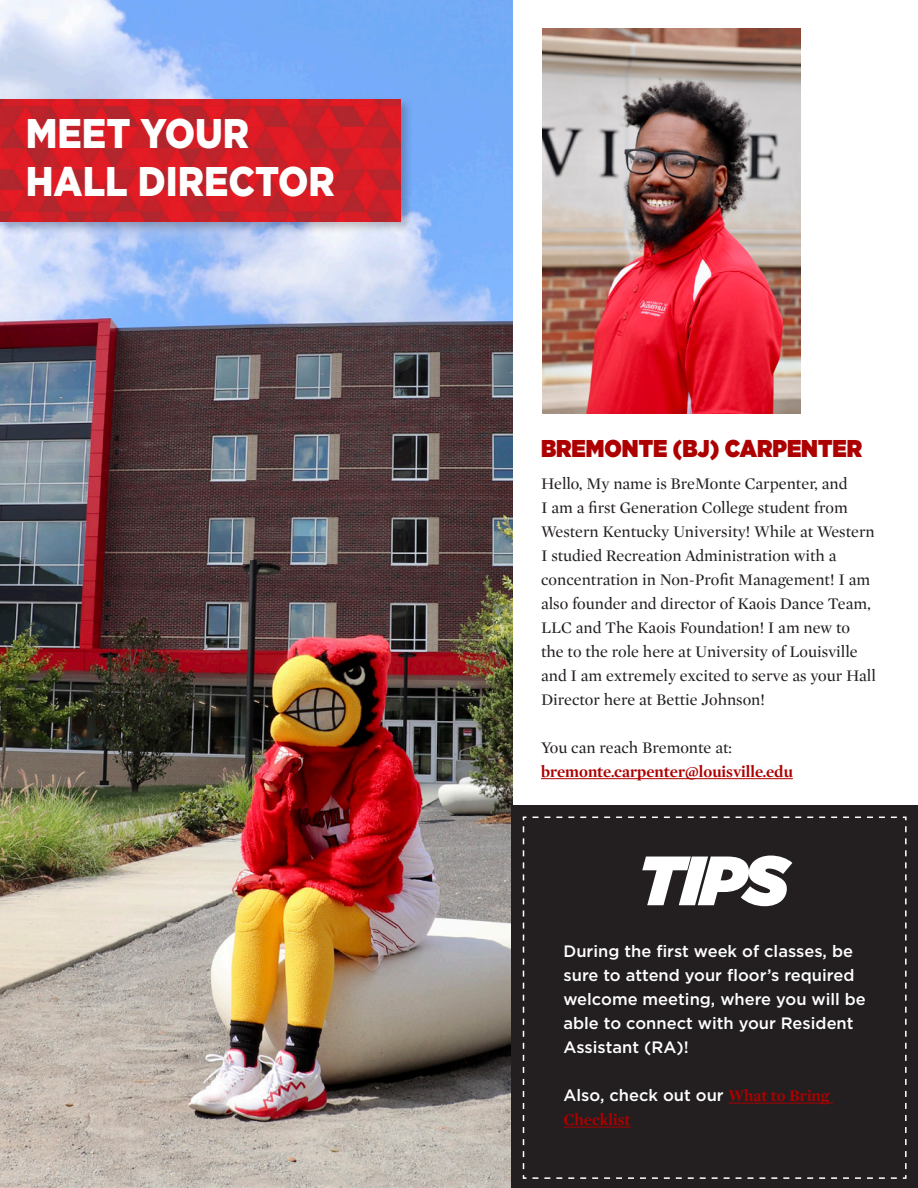
<style>
.page{position:relative;width:918px;height:1188px;background:#fff}
.page>*{position:absolute;margin:0;border:0;box-sizing:border-box;transform-origin:0 0}
.t1{font:italic 900 69.6px "Gotham";color:#fff}
.t2{font:900 41.4px "Gotham";color:#fff;scale:.88 1}
.Headers_Ultra{font:900 24.3px "Gotham";color:#ad0000;scale:.88 1}
.Paragraph_Mercury{font:16.5px/24px "Mercury Display";color:#231f20}
.Paragraph_Mercury-2{font:500 16.5px/24px "Gotham";color:#fff}
.Paragraph_Mercury-3{font:700 16.5px/24px "Mercury Display";color:#ad0000}
.s1{font-family:"Gotham";font-weight:500;color:#fff}
.s2{font-family:"Gotham";color:#231f20}
</style>
<div class="page">
<img style="left:0;top:0;width:512px;height:1188px">
<hr style="left:541px;top:778px;width:252px;height:1px;background:#ad0000">
<div style="left:0;top:96px;width:414px;height:139px;background:#231f20;opacity:.26"></div>
<img style="left:0;top:100px;width:401px;height:121px">
<img style="left:542px;top:29px;width:258px;height:384px">
<div style="left:512px;top:806px;width:406px;height:382px;background:#231f20"></div>
<svg style="left:522px;top:816px;width:385px;height:363px"></svg>
<hr style="left:729px;top:1103px;width:104px;height:1px;background:#ad0000">
<hr style="left:564px;top:1127px;width:67px;height:1px;background:#ad0000">
<p class="t2" style="left:26px;top:105px;width:255px">MEET YOUR</p>
<p class="t2" style="left:26px;top:153px;width:353px">HALL DIRECTOR</p>
<p class="Headers_Ultra" style="left:541px;top:431px;width:366px">BREMONTE (BJ) CARPENTER</p>
<p class="Paragraph_Mercury" style="left:541px;top:471px;width:336px">Hello, My name is BreMonte Carpenter, and<br>I am a first Generation College student from Western Kentucky University! While at Western I studied Recreation Administration with a concentration in Non-Profit Management! I am also founder and director of Kaois Dance Team, LLC and The Kaois Foundation! I am new to the to the role here at University of Louisville and I am extremely excited to serve as your Hall Director here at Bettie Johnson!</p>
<p class="Paragraph_Mercury" style="left:541px;top:735px;width:192px">You can reach Bremonte at:</p>
<p class="Paragraph_Mercury-3" style="left:541px;top:759px;width:253px">bremonte.carpenter@louisville.edu</p>
<p class="t1" style="left:637px;top:831px;width:153px">TIPS</p>
<p class="Paragraph_Mercury-2" style="left:564px;top:939px;width:304px">During the first week of classes, be sure to attend your floor’s required welcome meeting, where you will be able to connect with your Resident<br>Assistant (RA)!</p>
<p class="Paragraph_Mercury-3" style="left:564px;top:1083px;width:267px"><span class="s1">Also, check out our</span> What to Bring<br>Checklist<span class="s2">.</span></p>
</div>
